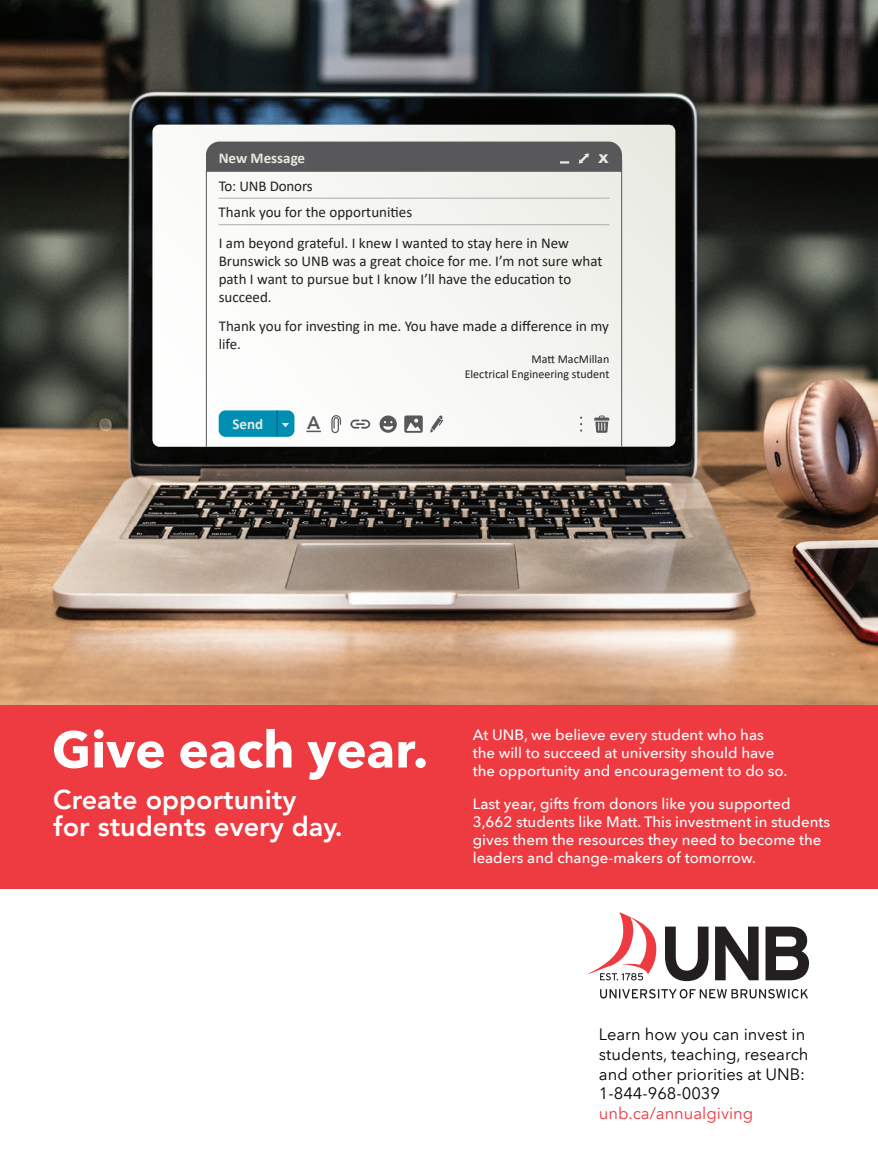
<style>
.page{position:relative;width:878px;height:1161px;background:#fff}
.page>*{position:absolute;margin:0;border:0;box-sizing:border-box;transform-origin:0 0}
.t1{font:700 51px "Avenir Next LT Pro";color:#fff}
.t2{font:800 27px/27px "Avenir LT Std";color:#fff}
.t3{font:900 18px "Avenir LT Std";color:#e7e8df}
.t4{font:800 18px "Avenir LT Std";color:#58585a}
.t5{font:16.5px/19.8px "Avenir Next LT Pro";color:#080302}
.t6{font:500 15px/18px "Avenir Next LT Pro";color:#fff}
.t7{font:15px/18px "Calibri";color:#231f20}
.t8{font:700 15px "Calibri";color:#e7e8df}
.t9{font:12px/14.4px "Calibri";color:#231f20;text-align:right}
.s1{font-weight:700;color:#e7e8df}
.s2{color:#ee3a41}
</style>
<div class="page">
<div style="left:0;top:705px;width:878px;height:183px;background:#ee3a41"></div>
<img style="left:0;top:0;width:878px;height:705px">
<div style="left:153px;top:125px;width:522px;height:322px;background:linear-gradient(to right,#fdfdfd,#eeeee8);border-radius:7px"></div>
<div style="left:219px;top:410px;width:75px;height:27px;background:#008fb3;border-radius:7px"></div>
<hr style="left:206px;top:171px;width:1px;height:276px;background:#58585a">
<hr style="left:621px;top:161px;width:1px;height:286px;background:#58585a">
<hr style="left:219px;top:198px;width:390px;height:1px;background:#acacad">
<hr style="left:219px;top:224px;width:390px;height:1px;background:#acacad">
<div style="left:206px;top:142px;width:416px;height:30px;background:#58585a"></div>
<svg style="left:306px;top:431px;width:15px;height:1px"></svg>
<svg style="left:277px;top:410px;width:12px;height:27px"></svg>
<div style="left:282px;top:415px;width:7px;height:8px;background:#008fb3"></div>
<svg style="left:331px;top:415px;width:10px;height:18px"></svg>
<svg style="left:350px;top:420px;width:20px;height:9px"></svg>
<svg style="left:379px;top:415px;width:18px;height:18px"></svg>
<svg style="left:404px;top:416px;width:19px;height:17px"></svg>
<svg style="left:430px;top:416px;width:13px;height:17px"></svg>
<svg style="left:594px;top:415px;width:15px;height:18px"></svg>
<svg style="left:580px;top:417px;width:2px;height:15px"></svg>
<svg style="left:665px;top:927px;width:144px;height:54px"></svg>
<svg style="left:600px;top:989px;width:208px;height:10px"></svg>
<svg style="left:588px;top:912px;width:69px;height:68px"></svg>
<p class="t7" style="left:219px;top:144px;width:95px;line-height:28.2px"><span class="s1">New Message<br></span>To: UNB Donors</p>
<p class="t7" style="left:219px;top:203px;width:195px">Thank you for the opportunities</p>
<p class="t3" style="left:598px;top:146px;width:12px">x</p>
<p class="t7" style="left:219px;top:234px;width:385px">I am beyond grateful. I knew I wanted to stay here in New Brunswick so UNB was a great choice for me. I’m not sure what path I want to pursue but I know I’ll have the education to succeed.</p>
<p class="t7" style="left:219px;top:317px;width:392px">Thank you for investing in me. You have made a difference in my life.</p>
<p class="t9" style="left:464px;top:352px;width:146px">Matt MacMillan<br>Electrical Engineering student</p>
<p class="t8" style="left:232px;top:413px;width:32px">Send</p>
<p class="t4" style="left:307px;top:412px;width:14px">A</p>
<p class="t1" style="left:52px;top:718px;width:378px">Give each year.</p>
<p class="t6" style="left:472px;top:726px;width:316px">At UNB, we believe every student who has the will to succeed at university should have the opportunity and encouragement to do so.</p>
<p class="t6" style="left:472px;top:794px;width:359px">Last year, gifts from donors like you supported 3,662 students like Matt. This investment in students gives them the resources they need to become the leaders and change-makers of tomorrow.</p>
<p class="t2" style="left:53px;top:787px;width:291px">Create opportunity<br>for students every day.</p>
<p class="t5" style="left:599px;top:1024px;width:211px">Learn how you can invest in students, teaching, research and other priorities at UNB:<br>1-844-968-0039 <span class="s2">unb.ca/annualgiving</span></p>
</div>
